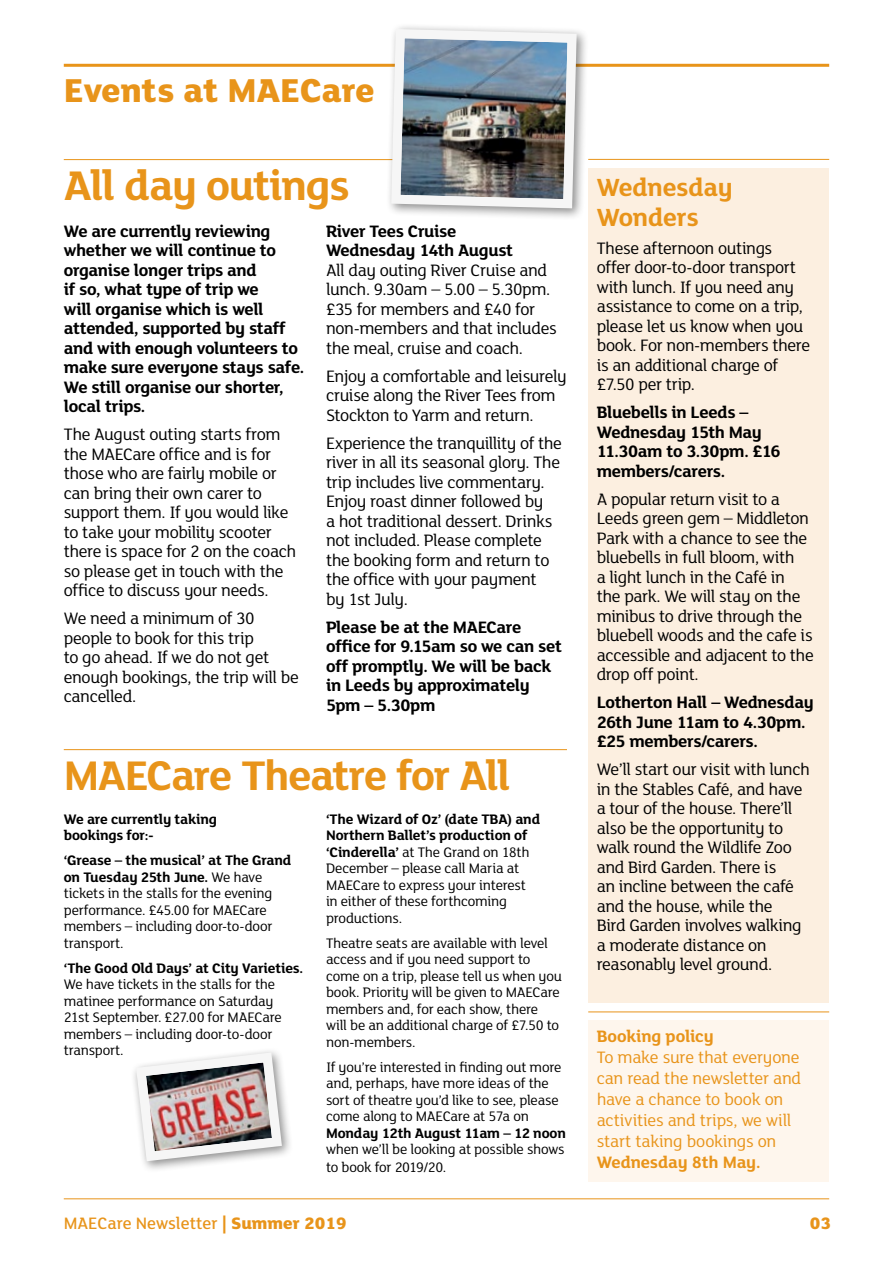
<style>
.page{position:relative;width:893px;height:1263px;background:#fff}
.page>*{position:absolute;margin:0;border:0;box-sizing:border-box;transform-origin:0 0}
.t1{font:700 45px "FS Lola";letter-spacing:-.03em;color:#e8941a}
.t2{font:800 36px "FS Lola";color:#e8941a}
.t3{font:700 27px/30px "FS Lola";letter-spacing:-.01em;color:#e8941a}
.t4{font:18px/19.5px "FS Lola";letter-spacing:-.025em;color:#000}
.t5{font:700 18px/19.5px "FS Lola";letter-spacing:-.02em;color:#000}
.t6{font:18px/21px "FS Lola";letter-spacing:-.015em;color:#e8941a}
.t7{font:700 18px "FS Lola";letter-spacing:-.01em;color:#e8941a}
.t8{font:500 18px "FS Lola";color:#e8941a}
.t9{font:800 18px "FS Lola";color:#e8941a}
.t10{font:15px/16.5px "FS Lola";letter-spacing:-.015em;color:#000}
.t11{font:700 15px/16.5px "FS Lola";letter-spacing:-.015em;color:#000}
.s1{font-weight:700}
.s2{font-weight:800}
</style>
<div class="page">
<hr style="left:64px;top:1198px;width:765px;height:1px;background:#e8941a">
<hr style="left:64px;top:64px;width:765px;height:3px;background:#e8941a">
<hr style="left:64px;top:159px;width:503px;height:1px;background:#e8941a">
<hr style="left:64px;top:749px;width:503px;height:1px;background:#e8941a">
<div style="left:588px;top:168px;width:241px;height:834px;background:#fcefe0"></div>
<hr style="left:588px;top:159px;width:241px;height:1px;background:#e8941a">
<div style="left:588px;top:1020px;width:241px;height:162px;background:#fef6ed"></div>
<hr style="left:588px;top:1011px;width:241px;height:1px;background:#e8941a">
<div style="left:385px;top:23px;width:204px;height:197px;background:#000;opacity:.45"></div>
<img style="left:387px;top:24px;width:194px;height:189px">
<div style="left:131px;top:1047px;width:163px;height:126px;background:#000;opacity:.45"></div>
<img style="left:131px;top:1047px;width:156px;height:119px">
<h2 class="t2" style="left:64px;top:70px;width:312px">Events at MAECare</h2>
<h1 class="t1" style="left:64px;top:160px;width:287px">All day outings</h1>
<p class="t5" style="left:64px;top:222px;width:242px">We are currently reviewing whether we will continue to organise longer trips and<br>if so, what type of trip we<br>will organise which is well attended, supported by staff and with enough volunteers to make sure everyone stays safe.<br>We still organise our shorter, local trips.</p>
<p class="t4" style="left:64px;top:426px;width:234px">The August outing starts from the MAECare office and is for those who are fairly mobile or can bring their own carer to support them. If you would like to take your mobility scooter there is space for 2 on the coach so please get in touch with the office to discuss your needs.</p>
<p class="t4" style="left:64px;top:610px;width:237px">We need a minimum of 30 people to book for this trip<br>to go ahead. If we do not get enough bookings, the trip will be cancelled.</p>
<p class="t5" style="left:326px;top:222px;width:189px">River Tees Cruise<br>Wednesday 14th August</p>
<p class="t4" style="left:326px;top:261px;width:232px">All day outing River Cruise and lunch. 9.30am – 5.00 – 5.30pm. £35 for members and £40 for non-members and that includes the meal, cruise and coach.</p>
<p class="t4" style="left:326px;top:367px;width:242px">Enjoy a comfortable and leisurely cruise along the River Tees from<br>Stockton to Yarm and return.</p>
<p class="t4" style="left:326px;top:434px;width:238px">Experience the tranquillity of the river in all its seasonal glory. The trip includes live commentary.<br>Enjoy roast dinner followed by<br>a hot traditional dessert. Drinks not included. Please complete the booking form and return to the office with your payment<br>by 1st July.</p>
<p class="t5" style="left:326px;top:618px;width:238px">Please be at the MAECare office for 9.15am so we can set off promptly. We will be back in Leeds by approximately<br>5pm – 5.30pm</p>
<h1 class="t1" style="left:64px;top:750px;width:449px">MAECare Theatre for All</h1>
<p class="t11" style="left:64px;top:811px;width:155px">We are currently taking bookings for:-</p>
<p class="t10" style="left:64px;top:853px;width:229px"><span class="s1">‘Grease – the musical’ at The Grand on Tuesday 25th June.</span> We have tickets in the stalls for the evening performance. £45.00 for MAECare members – including door-to-door transport.</p>
<p class="t11" style="left:64px;top:960px;width:241px">‘The Good Old Days’ at City Varieties.</p>
<p class="t10" style="left:64px;top:977px;width:219px">We have tickets in the stalls for the matinee performance on Saturday<br>21st September. £27.00 for MAECare members – including door-to-door transport.</p>
<p class="t10" style="left:326px;top:811px;width:216px"><span class="s1">‘The Wizard of Oz’ (date TBA) and<br>Northern Ballet’s production of ‘Cinderella’</span> at The Grand on 18th<br>December – please call Maria at<br>MAECare to express your interest in either of these forthcoming productions.</p>
<p class="t10" style="left:326px;top:935px;width:238px">Theatre seats are available with level access and if you need support to come on a trip, please tell us when you book. Priority will be given to MAECare members and, for each show, there will be an additional charge of £7.50 to non-members.</p>
<p class="t10" style="left:326px;top:1059px;width:237px">If you’re interested in finding out more and, perhaps, have more ideas of the sort of theatre you’d like to see, please come along to MAECare at 57a on</p>
<p class="t11" style="left:326px;top:1125px;width:241px">Monday 12th August 11am – 12 noon</p>
<p class="t10" style="left:326px;top:1141px;width:240px;line-height:18px">when we’ll be looking at possible shows to book for 2019/20.</p>
<h3 class="t3" style="left:597px;top:173px;width:138px">Wednesday<br>Wonders</h3>
<p class="t4" style="left:597px;top:239px;width:215px">These afternoon outings offer door-to-door transport with lunch. If you need any assistance to come on a trip, please let us know when you book. For non-members there is an additional charge of £7.50 per trip.</p>
<p class="t5" style="left:597px;top:404px;width:185px">Bluebells in Leeds –<br>Wednesday 15th May<br>11.30am to 3.30pm. £16 members/carers.</p>
<p class="t4" style="left:597px;top:490px;width:219px">A popular return visit to a<br>Leeds green gem – Middleton<br>Park with a chance to see the bluebells in full bloom, with<br>a light lunch in the Café in<br>the park. We will stay on the minibus to drive through the bluebell woods and the cafe is accessible and adjacent to the drop off point.</p>
<p class="t5" style="left:597px;top:694px;width:219px">Lotherton Hall – Wednesday<br>26th June 11am to 4.30pm. £25 members/carers.</p>
<p class="t4" style="left:597px;top:761px;width:215px">We’ll start our visit with lunch in the Stables Café, and have a tour of the house. There’ll also be the opportunity to walk round the Wildlife Zoo and Bird Garden. There is<br>an incline between the café and the house, while the<br>Bird Garden involves walking a moderate distance on reasonably level ground.</p>
<p class="t7" style="left:597px;top:1026px;width:119px">Booking policy</p>
<p class="t6" style="left:597px;top:1047px;width:206px">To make sure that everyone can read the newsletter and have a chance to book on activities and trips, we will start taking bookings on</p>
<p class="t7" style="left:597px;top:1152px;width:165px">Wednesday 8th May.</p>
<p class="t8" style="left:64px;top:1212px;width:284px">MAECare Newsletter <span class="s2">| Summer 2019</span></p>
<p class="t9" style="left:810px;top:1212px;width:23px">03</p>
</div>
